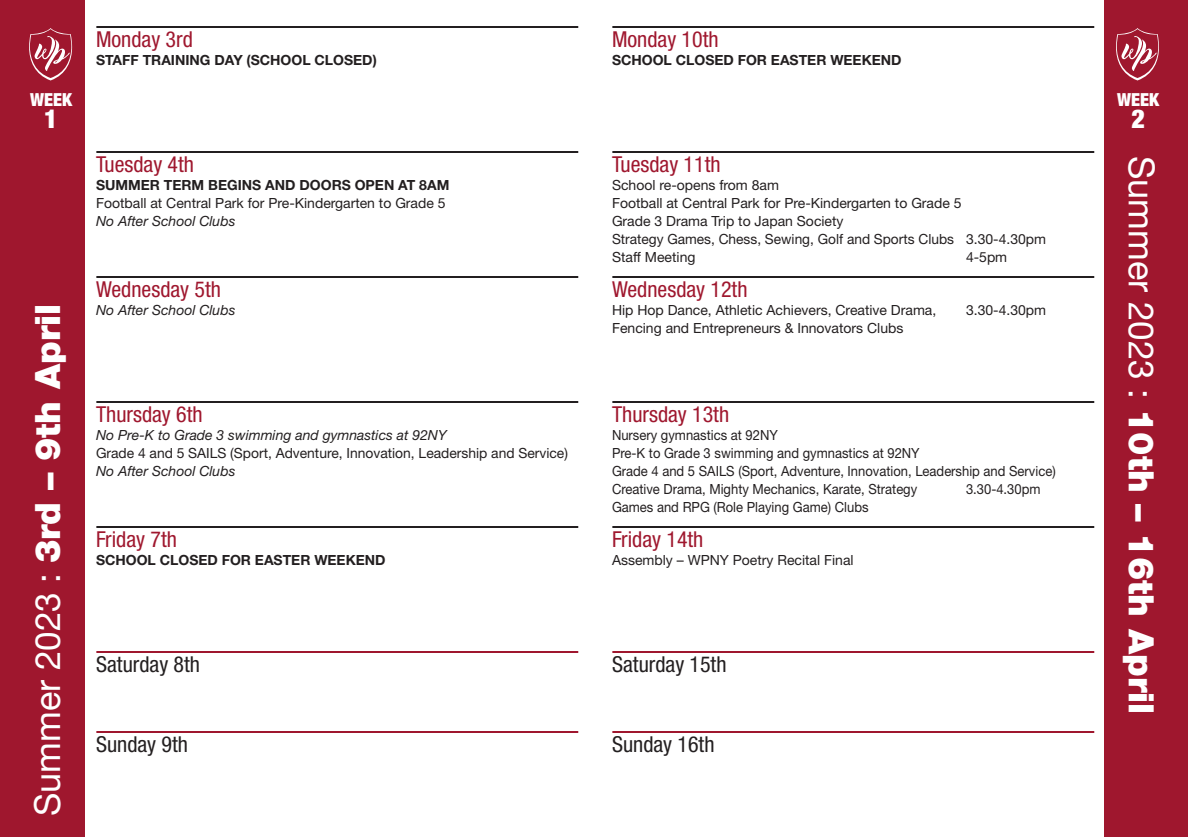
<style>
.page{position:relative;width:1188px;height:837px;background:#fff}
.page>*{position:absolute;margin:0;border:0;box-sizing:border-box;transform-origin:0 0}
.t1{font:900 35px "Helvetica Neue";color:#fff}
.t2{font:900 condensed 26px "Helvetica Neue";color:#fff}
.t3{font:condensed 22px "Helvetica Neue";color:#9f172e}
.t4{font:condensed 22px "Helvetica Neue";color:#231f20}
.t5{font:900 condensed 18px "Helvetica Neue";color:#fff}
.t6{font:14px "Helvetica Neue";color:#231f20}
.t7{font:14px "Helvetica Neue";color:#231f20;scale:.93 1}
.t8{font:700 14px "Helvetica Neue";color:#231f20}
.t9{font:italic 14px "Helvetica Neue";color:#231f20}
.s1{font-weight:400;font-size:36px}
.s2{font-weight:400}
</style>
<div class="page">
<hr style="left:612px;top:26px;width:482px;height:2px;background:#231f20">
<hr style="left:612px;top:151px;width:482px;height:2px;background:#231f20">
<hr style="left:612px;top:276px;width:482px;height:2px;background:#231f20">
<hr style="left:612px;top:401px;width:482px;height:2px;background:#231f20">
<hr style="left:612px;top:526px;width:482px;height:2px;background:#231f20">
<hr style="left:612px;top:651px;width:482px;height:2px;background:#9f172e">
<hr style="left:612px;top:731px;width:482px;height:2px;background:#9f172e">
<div style="left:1104px;top:0;width:84px;height:837px;background:#9f172e"></div>
<div style="left:0;top:0;width:84px;height:837px;background:#9f172e"></div>
<hr style="left:96px;top:26px;width:482px;height:2px;background:#231f20">
<hr style="left:96px;top:151px;width:482px;height:2px;background:#231f20">
<hr style="left:96px;top:276px;width:482px;height:2px;background:#231f20">
<hr style="left:96px;top:401px;width:482px;height:2px;background:#231f20">
<hr style="left:96px;top:526px;width:482px;height:2px;background:#231f20">
<hr style="left:96px;top:651px;width:482px;height:2px;background:#9f172e">
<hr style="left:96px;top:731px;width:482px;height:2px;background:#9f172e">
<svg style="left:29px;top:28px;width:43px;height:52px"></svg>
<svg style="left:1116px;top:28px;width:43px;height:52px"></svg>
<p class="t5" style="left:30px;top:89px;width:44px">WEEK</p>
<p class="t2" style="left:44px;top:103px;width:15px">1</p>
<p class="t1" style="left:27px;top:816px;width:514px;rotate:-90deg"><span class="s1">Summer</span> <span class="s2">2023 :</span> 3rd – 9th April</p>
<p class="t3" style="left:96px;top:27px;width:98px">Monday 3rd</p>
<p class="t8" style="left:96px;top:52px;width:282px">STAFF TRAINING DAY (SCHOOL CLOSED)</p>
<p class="t3" style="left:96px;top:152px;width:100px">Tuesday 4th</p>
<p class="t8" style="left:96px;top:177px;width:355px">SUMMER TERM BEGINS AND DOORS OPEN AT 8AM</p>
<p class="t6" style="left:96px;top:195px;width:351px">Football at Central Park for Pre-Kindergarten to Grade 5</p>
<p class="t9" style="left:96px;top:213px;width:141px">No After School Clubs</p>
<p class="t3" style="left:96px;top:277px;width:126px">Wednesday 5th</p>
<p class="t9" style="left:96px;top:302px;width:141px">No After School Clubs</p>
<p class="t3" style="left:96px;top:402px;width:108px">Thursday 6th</p>
<p class="t9" style="left:96px;top:427px;width:352px">No Pre-K to Grade 3 swimming and gymnastics at 92NY</p>
<p class="t6" style="left:96px;top:445px;width:473px">Grade 4 and 5 SAILS (Sport, Adventure, Innovation, Leadership and Service)</p>
<p class="t9" style="left:96px;top:463px;width:141px">No After School Clubs</p>
<p class="t3" style="left:96px;top:527px;width:82px">Friday 7th</p>
<p class="t8" style="left:96px;top:552px;width:291px">SCHOOL CLOSED FOR EASTER WEEKEND</p>
<p class="t4" style="left:96px;top:652px;width:105px">Saturday 8th</p>
<p class="t4" style="left:96px;top:732px;width:93px">Sunday 9th</p>
<p class="t3" style="left:612px;top:27px;width:108px">Monday 10th</p>
<p class="t8" style="left:612px;top:52px;width:291px">SCHOOL CLOSED FOR EASTER WEEKEND</p>
<p class="t3" style="left:612px;top:152px;width:110px">Tuesday 11th</p>
<p class="t6" style="left:612px;top:177px;width:169px">School re-opens from 8am</p>
<p class="t6" style="left:612px;top:195px;width:351px">Football at Central Park for Pre-Kindergarten to Grade 5</p>
<p class="t6" style="left:612px;top:213px;width:233px">Grade 3 Drama Trip to Japan Society</p>
<p class="t6" style="left:612px;top:231px;width:436px">Strategy Games, Chess, Sewing, Golf and Sports Clubs 3.30-4.30pm</p>
<p class="t6" style="left:612px;top:249px;width:85px">Staff Meeting</p>
<p class="t6" style="left:966px;top:249px;width:43px">4-5pm</p>
<p class="t3" style="left:612px;top:277px;width:137px">Wednesday 12th</p>
<p class="t6" style="left:612px;top:302px;width:326px">Hip Hop Dance, Athletic Achievers, Creative Drama,</p>
<p class="t6" style="left:966px;top:302px;width:82px">3.30-4.30pm</p>
<p class="t6" style="left:612px;top:320px;width:293px">Fencing and Entrepreneurs &amp; Innovators Clubs</p>
<p class="t3" style="left:612px;top:402px;width:119px">Thursday 13th</p>
<p class="t7" style="left:612px;top:427px;width:180px">Nursery gymnastics at 92NY</p>
<p class="t7" style="left:612px;top:445px;width:332px">Pre-K to Grade 3 swimming and gymnastics at 92NY</p>
<p class="t7" style="left:612px;top:463px;width:479px">Grade 4 and 5 SAILS (Sport, Adventure, Innovation, Leadership and Service)</p>
<p class="t7" style="left:612px;top:481px;width:330px">Creative Drama, Mighty Mechanics, Karate, Strategy</p>
<p class="t7" style="left:966px;top:481px;width:82px">3.30-4.30pm</p>
<p class="t7" style="left:612px;top:499px;width:277px">Games and RPG (Role Playing Game) Clubs</p>
<p class="t3" style="left:612px;top:527px;width:93px">Friday 14th</p>
<p class="t6" style="left:612px;top:552px;width:243px">Assembly – WPNY Poetry Recital Final</p>
<p class="t4" style="left:612px;top:652px;width:116px">Saturday 15th</p>
<p class="t4" style="left:612px;top:732px;width:104px">Sunday 16th</p>
<p class="t5" style="left:1117px;top:89px;width:44px">WEEK</p>
<p class="t2" style="left:1131px;top:103px;width:15px">2</p>
<p class="t1" style="left:1162px;top:156px;width:560px;rotate:90deg"><span class="s1">Summer</span> <span class="s2">2023 :</span> 10th – 16th April</p>
</div>
